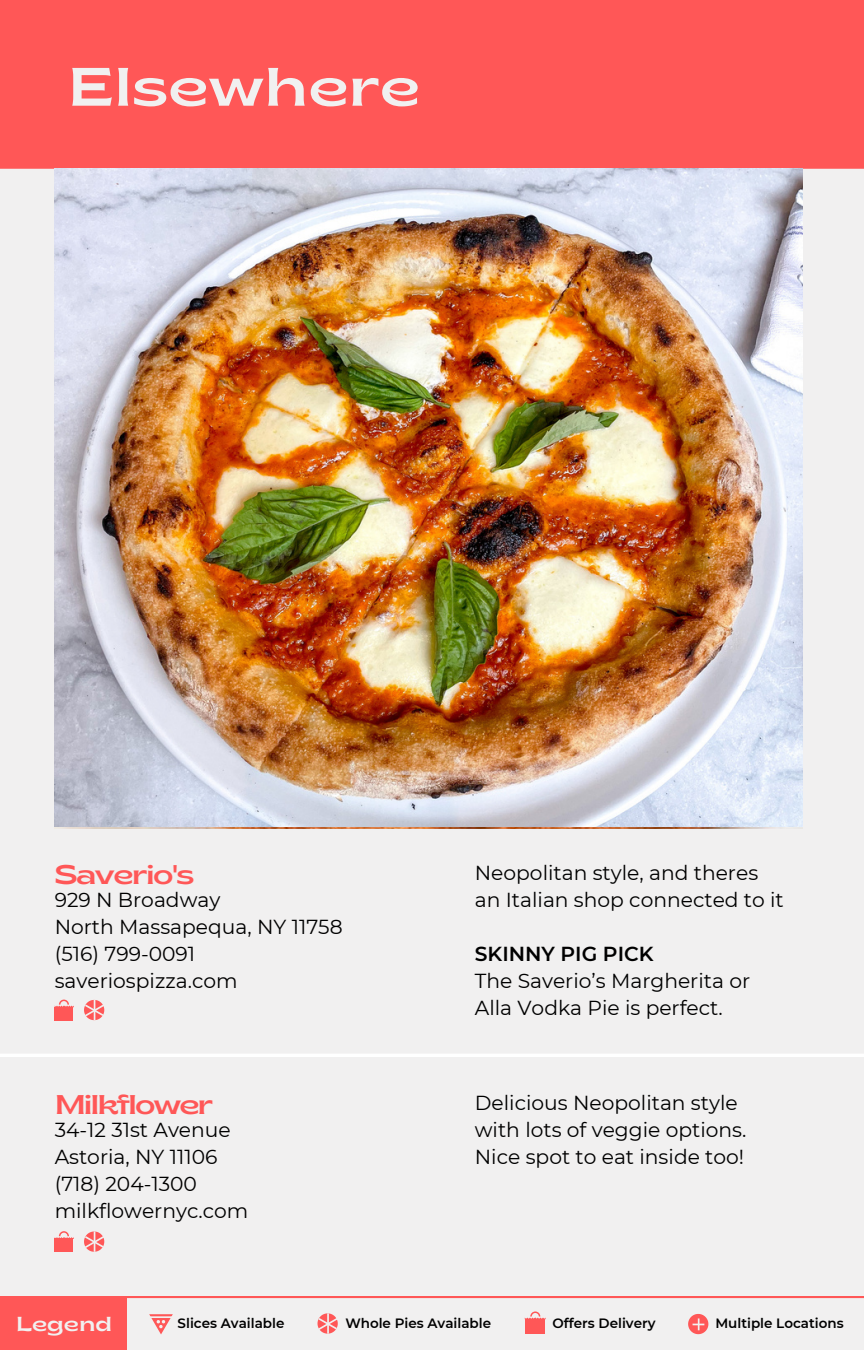
<style>
.page{position:relative;width:864px;height:1350px;background:#f1f0f0}
.page>*{position:absolute;margin:0;border:0;box-sizing:border-box;transform-origin:0 0}
.t1{font:semi-expanded 54px "Brice";color:#f1f0f0}
.t2{font:semi-expanded 27px "Brice";letter-spacing:-.075em;color:#ff5757}
.t3{font:semi-expanded 27px "Brice";letter-spacing:-.055em;color:#ff5757}
.t4{font:20.25px/27px "Montserrat";color:#000}
.t5{font:600 20.25px "Montserrat";color:#000}
.t6{font:semi-expanded 20.25px "Brice";color:#f1f0f0}
.t7{font:600 13.5px "Montserrat";color:#000}
</style>
<div class="page">
<div style="left:0;top:0;width:864px;height:169px;background:#ff5757"></div>
<svg style="left:0;top:1296px;width:864px;height:54px"></svg>
<hr style="left:0;top:1054px;width:864px;height:3px;background:#fff">
<svg style="left:84px;top:1000px;width:21px;height:20px"></svg>
<svg style="left:84px;top:1232px;width:21px;height:20px"></svg>
<div style="left:55px;top:1007px;width:18px;height:13px;background:#ff5757"></div>
<svg style="left:55px;top:1000px;width:18px;height:7px"></svg>
<div style="left:55px;top:1238px;width:18px;height:14px;background:#ff5757"></div>
<svg style="left:55px;top:1231px;width:18px;height:7px"></svg>
<img style="left:55px;top:169px;width:747px;height:658px">
<h1 class="t1" style="left:68px;top:65px;width:354px">Elsewhere</h1>
<h2 class="t3" style="left:55px;top:864px;width:141px">Saverio's</h2>
<p class="t4" style="left:475px;top:859px;width:310px">Neopolitan style, and theres an Italian shop connected to it</p>
<p class="t5" style="left:475px;top:941px;width:180px">SKINNY PIG PICK</p>
<p class="t4" style="left:475px;top:967px;width:277px">The Saverio’s Margherita or<br>Alla Vodka Pie is perfect.</p>
<p class="t4" style="left:55px;top:886px;width:289px">929 N Broadway<br>North Massapequa, NY 11758 (516) 799-0091 saveriospizza.com</p>
<h2 class="t2" style="left:55px;top:1093px;width:160px">Milkflower</h2>
<p class="t4" style="left:475px;top:1089px;width:273px">Delicious Neopolitan style with lots of veggie options.<br>Nice spot to eat inside too!</p>
<p class="t4" style="left:55px;top:1117px;width:195px">34-12 31st Avenue<br>Astoria, NY 11106 (718) 204-1300 milkflowernyc.com</p>
<p class="t6" style="left:16px;top:1315px;width:98px">Legend</p>
<p class="t7" style="left:178px;top:1315px;width:108px">Slices Available</p>
<p class="t7" style="left:345px;top:1315px;width:147px">Whole Pies Available</p>
<p class="t7" style="left:552px;top:1315px;width:105px">Offers Delivery</p>
<p class="t7" style="left:715px;top:1315px;width:130px">Multiple Locations</p>
</div>
